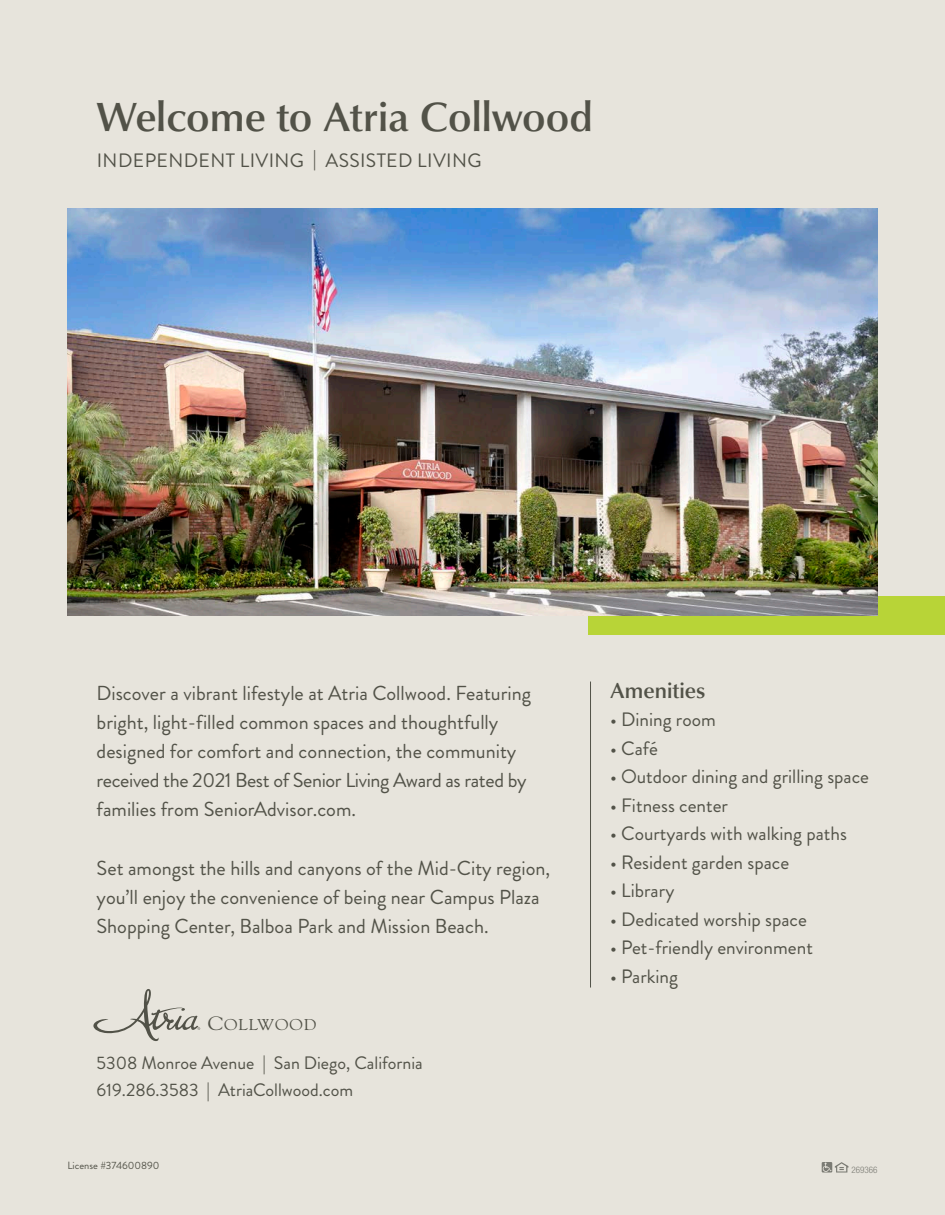
<style>
.page{position:relative;width:945px;height:1215px;background:#e7e4dc}
.page>*{position:absolute;margin:0;border:0;box-sizing:border-box;transform-origin:0 0}
.t1{font:500 42px "Classico URW";color:#525248}
.t2{font:500 22.35px "Classico URW";color:#525248}
.t3{font:20.25px/29.1px "Brandon Grotesque";color:#525248}
.t4{font:19.35px "Brandon Grotesque";color:#525248}
.t5{font:19.35px "Brandon Grotesque";letter-spacing:.02em;color:#525248}
.t6{font:18px "Brandon Grotesque";color:#525248}
.t7{font:15.6px "Goudy Std";letter-spacing:.05em;color:#525248;scale:1.1 1}
.t8{font:10.5px "Brandon Grotesque";color:#525248}
.t9{font:300 condensed 9px "Helvetica Neue LT Std";color:#7b7b74}
.s1{font-size:19.2px}
</style>
<div class="page">
<div style="left:588px;top:596px;width:357px;height:39px;background:#b8d437"></div>
<img style="left:68px;top:208px;width:810px;height:408px">
<hr style="left:590px;top:682px;width:1px;height:306px;background:#525248">
<svg style="left:822px;top:1162px;width:26px;height:11px"></svg>
<svg style="left:93px;top:989px;width:107px;height:52px;background:#d2d0c8"></svg>
<p class="t1" style="left:97px;top:85px;width:498px">Welcome to Atria Collwood</p>
<p class="t5" style="left:97px;top:147px;width:386px">INDEPENDENT LIVING | ASSISTED LIVING</p>
<p class="t3" style="left:97px;top:679px;width:436px">Discover a vibrant lifestyle at Atria Collwood. Featuring bright, light-filled common spaces and thoughtfully designed for comfort and connection, the community received the 2021 Best of Senior Living Award as rated by families from SeniorAdvisor.com.</p>
<p class="t3" style="left:97px;top:853px;width:455px">Set amongst the hills and canyons of the Mid-City region, you’ll enjoy the convenience of being near Campus Plaza<br>Shopping Center, Balboa Park and Mission Beach.</p>
<p class="t7" style="left:208px;top:1015px;width:100px"><span class="s1">C</span>OLLWOOD</p>
<p class="t6" style="left:97px;top:1050px;width:328px">5308 Monroe Avenue | San Diego, California</p>
<p class="t6" style="left:97px;top:1077px;width:258px">619.286.3583 | AtriaCollwood.com</p>
<p class="t8" style="left:68px;top:1159px;width:94px">License #374600890</p>
<p class="t2" style="left:610px;top:673px;width:97px">Amenities</p>
<p class="t4" style="left:610px;top:706px;width:107px">• Dining room</p>
<p class="t4" style="left:610px;top:735px;width:49px">• Café</p>
<p class="t4" style="left:610px;top:763px;width:260px">• Outdoor dining and grilling space</p>
<p class="t4" style="left:610px;top:792px;width:119px">• Fitness center</p>
<p class="t4" style="left:610px;top:820px;width:238px">• Courtyards with walking paths</p>
<p class="t4" style="left:610px;top:849px;width:181px">• Resident garden space</p>
<p class="t4" style="left:610px;top:877px;width:66px">• Library</p>
<p class="t4" style="left:610px;top:906px;width:198px">• Dedicated worship space</p>
<p class="t4" style="left:610px;top:934px;width:204px">• Pet-friendly environment</p>
<p class="t4" style="left:610px;top:963px;width:69px">• Parking</p>
<p class="t9" style="left:852px;top:1164px;width:27px">269366</p>
</div>
